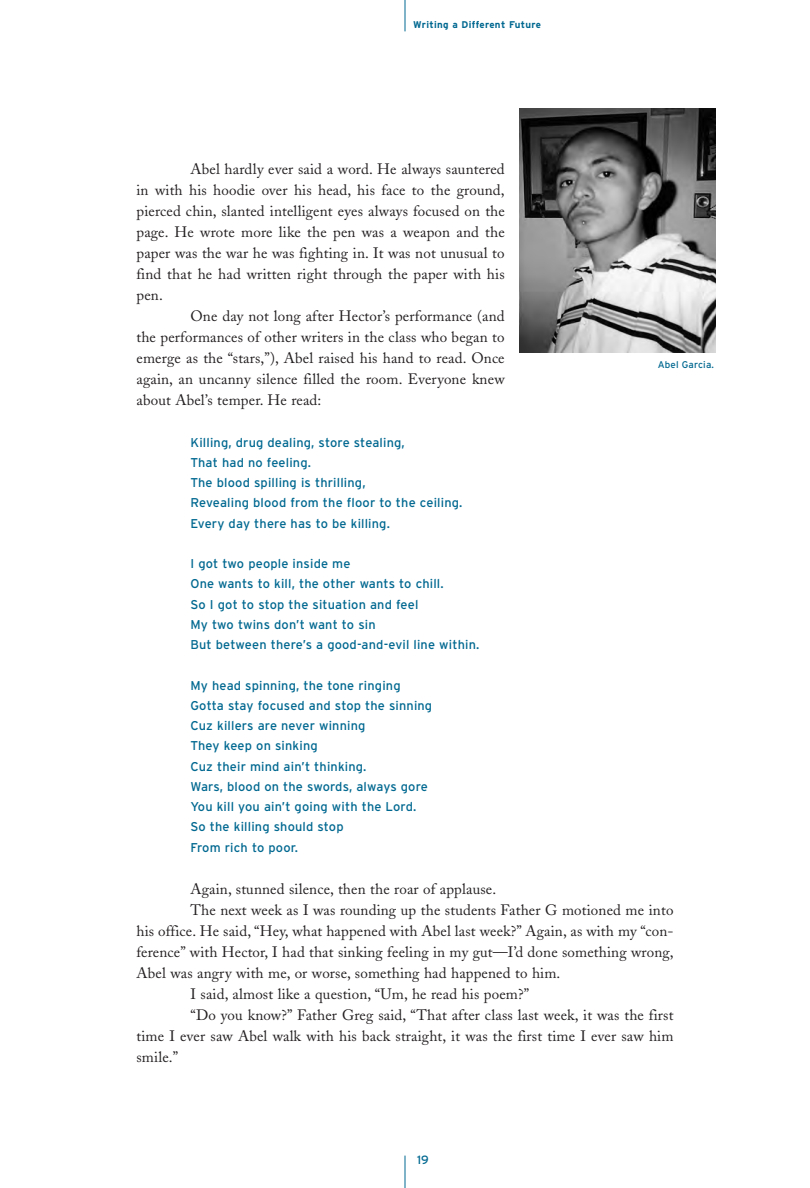
<style>
.page{position:relative;width:810px;height:1188px;background:#fff}
.page>*{position:absolute;margin:0;border:0;box-sizing:border-box;transform-origin:0 0}
.t1{font:15px/21px "Adobe Caslon";letter-spacing:.01em;color:#231f20;text-align:justify}
.t2{font:12.75px/20.2px "Interstate";letter-spacing:.015em;color:#006890}
.t3{font:12px "Interstate";color:#006890}
.t4{font:700 9.75px "Interstate";letter-spacing:.035em;color:#006890}
.t5{font:9.75px "Interstate";letter-spacing:.015em;color:#006890}
</style>
<div class="page">
<svg style="left:404px;top:0;width:312px;height:1188px"></svg>
<p class="t4" style="left:413px;top:21px;width:129px">Writing a Different Future</p>
<p class="t1" style="left:136px;top:161px;width:370px;text-indent:54px">Abel hardly ever said a word. He always sauntered in with his hoodie over his head, his face to the ground, pierced chin, slanted intelligent eyes always focused on the page. He wrote more like the pen was a weapon and the paper was the war he was fighting in. It was not unusual to find that he had written right through the paper with his pen.</p>
<p class="t1" style="left:136px;top:308px;width:370px;text-indent:54px">One day not long after Hector’s performance (and the performances of other writers in the class who began to emerge as the “stars,”), Abel raised his hand to read. Once again, an uncanny silence filled the room. Everyone knew about Abel’s temper. He read:</p>
<p class="t2" style="left:190px;top:433px;width:273px">Killing, drug dealing, store stealing,<br>That had no feeling.<br>The blood spilling is thrilling,<br>Revealing blood from the floor to the ceiling.<br>Every day there has to be killing.</p>
<p class="t2" style="left:190px;top:555px;width:290px">I got two people inside me<br>One wants to kill, the other wants to chill.<br>So I got to stop the situation and feel<br>My two twins don’t want to sin<br>But between there’s a good-and-evil line within.</p>
<p class="t2" style="left:190px;top:676px;width:243px">My head spinning, the tone ringing<br>Gotta stay focused and stop the sinning<br>Cuz killers are never winning<br>They keep on sinking<br>Cuz their mind ain’t thinking.<br>Wars, blood on the swords, always gore<br>You kill you ain’t going with the Lord.<br>So the killing should stop<br>From rich to poor.</p>
<p class="t1" style="left:190px;top:880px;width:307px">Again, stunned silence, then the roar of applause.</p>
<p class="t1" style="left:190px;top:901px;width:484px">The next week as I was rounding up the students Father G motioned me into</p>
<p class="t1" style="left:136px;top:922px;width:539px">his office. He said, “Hey, what happened with Abel last week?” Again, as with my “con-</p>
<p class="t1" style="left:136px;top:943px;width:539px">ference” with Hector, I had that sinking feeling in my gut—I’d done something wrong,</p>
<p class="t1" style="left:136px;top:964px;width:425px">Abel was angry with me, or worse, something had happened to him.</p>
<p class="t1" style="left:190px;top:985px;width:340px">I said, almost like a question, “Um, he read his poem?”</p>
<p class="t1" style="left:190px;top:1006px;width:484px">“Do you know?” Father Greg said, “That after class last week, it was the first</p>
<p class="t1" style="left:136px;top:1027px;width:538px">time I ever saw Abel walk with his back straight, it was the first time I ever saw him</p>
<p class="t1" style="left:136px;top:1048px;width:43px">smile.”</p>
<p class="t5" style="left:658px;top:361px;width:58px">Abel Garcia.</p>
<p class="t3" style="left:417px;top:1155px;width:13px">19</p>
</div>
